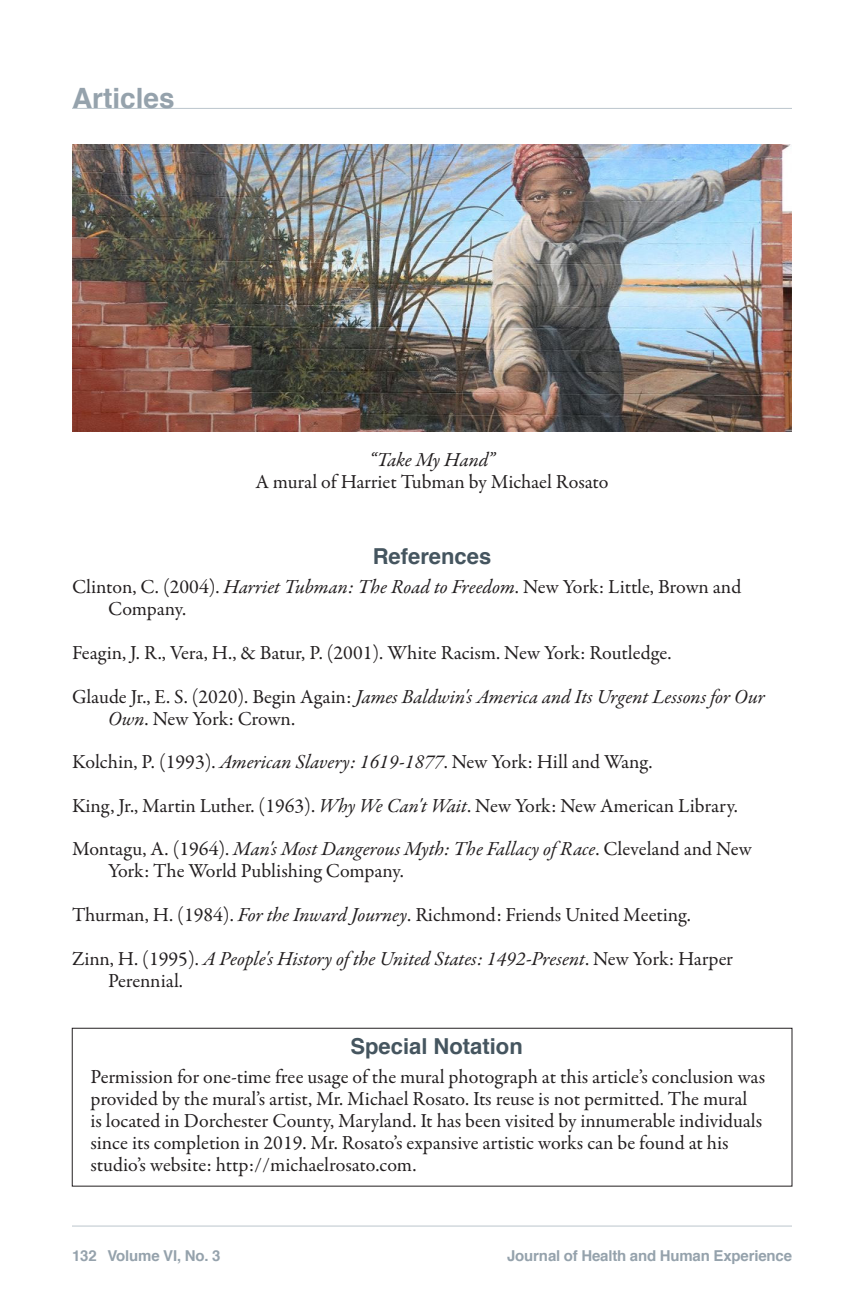
<style>
.page{position:relative;width:864px;height:1296px;background:#fff}
.page>*{position:absolute;margin:0;border:0;box-sizing:border-box;transform-origin:0 0}
.t1{font:700 28px "Helvetica";color:#95a2ac}
.subhead{font:700 22px "Helvetica";color:#45555f}
.text{font:20px/22px "Garamond Premr Pro";color:#231f20}
.text-2{font:italic 20px/22px "Garamond Premr Pro";letter-spacing:-.005em;color:#231f20}
.t2{font:700 15px "Helvetica";letter-spacing:-.01em;color:#95a2ac}
.s1{font-style:italic}
.s2{font-style:normal}
</style>
<div class="page">
<hr style="left:72px;top:1226px;width:720px;height:1px;background:#bbc5cc">
<hr style="left:72px;top:108px;width:720px;height:1px;background:#bbc5cc">
<img style="left:72px;top:144px;width:720px;height:288px">
<div style="left:72px;top:1028px;width:720px;height:158px;border:1px solid #231f20"></div>
<h1 class="t1" style="left:72px;top:76px;width:104px">Articles</h1>
<p class="text-2" style="left:369px;top:450px;width:127px">“Take My Hand”</p>
<p class="text" style="left:255px;top:472px;width:355px">A mural of Harriet Tubman by Michael Rosato</p>
<p class="subhead" style="left:373px;top:539px;width:120px">References</p>
<p class="text" style="left:108px;top:577px;width:635px;text-indent:-36px">Clinton, C. (2004). <span class="s1">Harriet Tubman: The Road to Freedom</span>. New York: Little, Brown and<br>Company.</p>
<p class="text" style="left:72px;top:642px;width:601px">Feagin, J. R., Vera, H., &amp; Batur, P. (2001). White Racism. New York: Routledge.</p>
<p class="text-2" style="left:108px;top:686px;width:658px;text-indent:-36px"><span class="s2">Glaude Jr., E. S. (2020). Begin Again:</span> James Baldwin's America and Its Urgent Lessons for Our<br>Own<span class="s2">. New York: Crown.</span></p>
<p class="text" style="left:72px;top:751px;width:582px">Kolchin, P. (1993). <span class="s1">American Slavery: 1619-1877</span>. New York: Hill and Wang.</p>
<p class="text" style="left:72px;top:795px;width:667px">King, Jr., Martin Luther. (1963). <span class="s1">Why We Can't Wait</span>. New York: New American Library.</p>
<p class="text" style="left:108px;top:839px;width:646px;text-indent:-36px">Montagu, A. (1964). <span class="s1">Man's Most Dangerous Myth: The Fallacy of Race</span>. Cleveland and New<br>York: The World Publishing Company.</p>
<p class="text" style="left:72px;top:904px;width:621px">Thurman, H. (1984). <span class="s1">For the Inward Journey</span>. Richmond: Friends United Meeting.</p>
<p class="text-2" style="left:108px;top:948px;width:627px;text-indent:-36px"><span class="s2">Zinn, H. (1995).</span> A People's History of the United States: 1492-Present<span class="s2">. New York: Harper<br>Perennial.</span></p>
<p class="subhead" style="left:350px;top:1029px;width:174px">Special Notation</p>
<p class="text" style="left:90px;top:1066px;width:676px">Permission for one-time free usage of the mural photograph at this article’s conclusion was provided by the mural’s artist, Mr. Michael Rosato. Its reuse is not permitted. The mural<br>is located in Dorchester County, Maryland. It has been visited by innumerable individuals since its completion in 2019. Mr. Rosato’s expansive artistic works can be found at his studio’s website: http://michaelrosato.com.</p>
<p class="t2" style="left:72px;top:1243px;width:150px">132 Volume VI, No. 3</p>
<p class="t2" style="left:507px;top:1243px;width:287px">Journal of Health and Human Experience</p>
</div>
